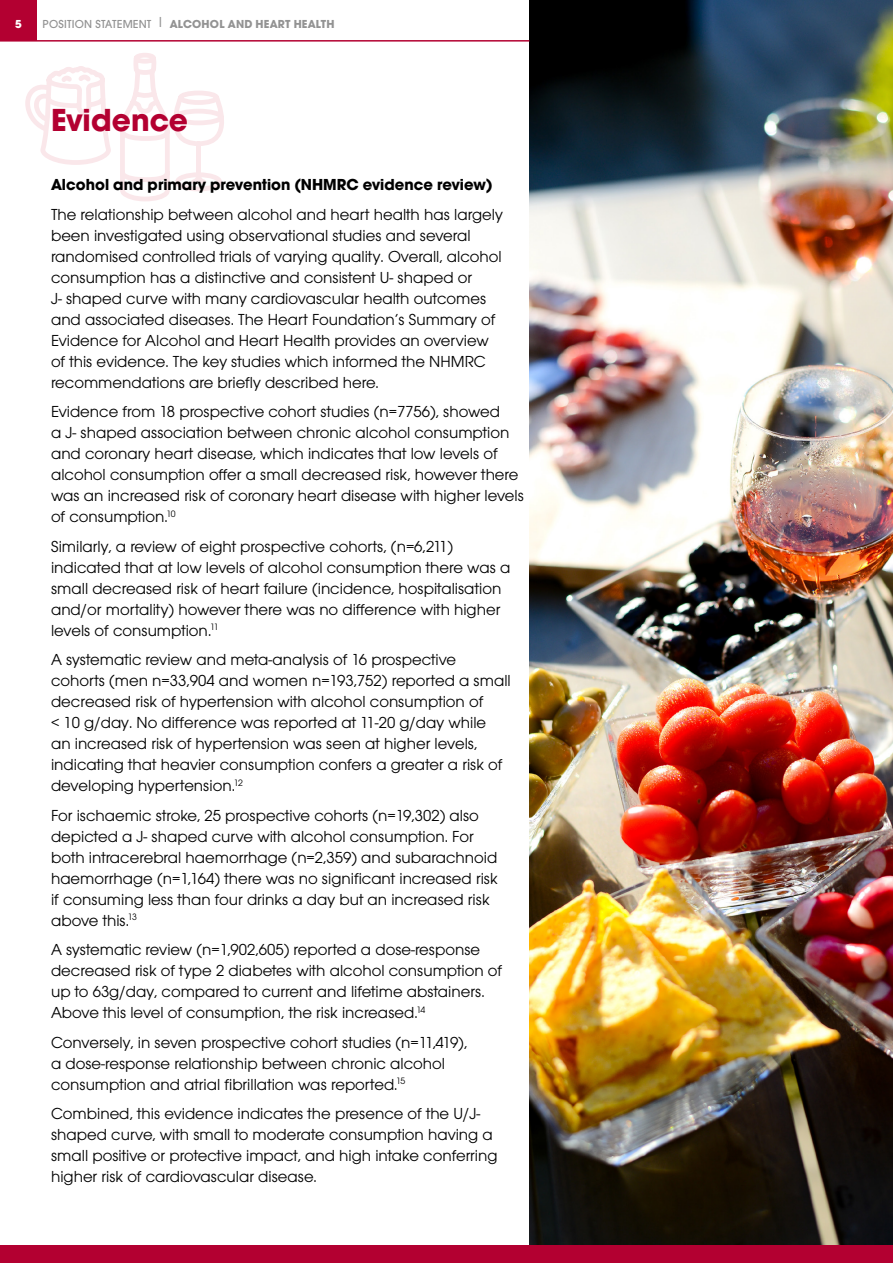
<style>
.page{position:relative;width:893px;height:1263px;background:#fff}
.page>*{position:absolute;margin:0;border:0;box-sizing:border-box;transform-origin:0 0}
.t1{font:700 33px "Avalon";color:#b30031}
.t2{font:16.5px/21px "Avalon";color:#000}
.t3{font:700 16.5px "Avalon";color:#000}
.t4{font:700 12px "Avalon";letter-spacing:.015em;color:#939393}
.t5{font:700 12px "Avalon";color:#fff}
.s1{font-weight:500}
</style>
<div class="page">
<img style="left:530px;top:0;width:363px;height:1246px">
<svg style="left:25px;top:53px;width:199px;height:148px"></svg>
<div style="left:0;top:1246px;width:893px;height:17px;background:#b30031"></div>
<hr style="left:0;top:40px;width:529px;height:2px;background:#b30031">
<div style="left:0;top:0;width:37px;height:40px;background:#b30031"></div>
<p class="t5" style="left:15px;top:16px;width:8px">5</p>
<p class="t4" style="left:43px;top:17px;width:293px"><span class="s1">POSITION STATEMENT </span><sup>|</sup> ALCOHOL AND HEART HEALTH</p>
<h1 class="t1" style="left:51px;top:100px;width:138px">Evidence</h1>
<p class="t3" style="left:51px;top:174px;width:443px">Alcohol and primary prevention (NHMRC evidence review)</p>
<p class="t2" style="left:51px;top:204px;width:453px">The relationship between alcohol and heart health has largely been investigated using observational studies and several randomised controlled trials of varying quality. Overall, alcohol consumption has a distinctive and consistent U- shaped or<br>J- shaped curve with many cardiovascular health outcomes and associated diseases. The Heart Foundation’s Summary of Evidence for Alcohol and Heart Health provides an overview of this evidence. The key studies which informed the NHMRC recommendations are briefly described here.</p>
<p class="t2" style="left:51px;top:401px;width:474px">Evidence from 18 prospective cohort studies (n=7756), showed<br>a J- shaped association between chronic alcohol consumption and coronary heart disease, which indicates that low levels of alcohol consumption offer a small decreased risk, however there was an increased risk of coronary heart disease with higher levels of consumption.<sup>10</sup></p>
<p class="t2" style="left:51px;top:536px;width:461px">Similarly, a review of eight prospective cohorts, (n=6,211) indicated that at low levels of alcohol consumption there was a small decreased risk of heart failure (incidence, hospitalisation and/or mortality) however there was no difference with higher levels of consumption.<sup>11</sup></p>
<p class="t2" style="left:51px;top:649px;width:461px">A systematic review and meta-analysis of 16 prospective cohorts (men n=33,904 and women n=193,752) reported a small decreased risk of hypertension with alcohol consumption of<br>&lt; 10 g/day. No difference was reported at 11-20 g/day while<br>an increased risk of hypertension was seen at higher levels, indicating that heavier consumption confers a greater a risk of developing hypertension.<sup>12</sup></p>
<p class="t2" style="left:51px;top:805px;width:448px">For ischaemic stroke, 25 prospective cohorts (n=19,302) also depicted a J- shaped curve with alcohol consumption. For both intracerebral haemorrhage (n=2,359) and subarachnoid haemorrhage (n=1,164) there was no significant increased risk if consuming less than four drinks a day but an increased risk above this.<sup>13</sup></p>
<p class="t2" style="left:51px;top:939px;width:452px">A systematic review (n=1,902,605) reported a dose-response decreased risk of type 2 diabetes with alcohol consumption of up to 63g/day, compared to current and lifetime abstainers.<br>Above this level of consumption, the risk increased.<sup>14</sup></p>
<p class="t2" style="left:51px;top:1032px;width:418px">Conversely, in seven prospective cohort studies (n=11,419), a dose-response relationship between chronic alcohol consumption and atrial fibrillation was reported.<sup>15</sup></p>
<p class="t2" style="left:51px;top:1103px;width:448px">Combined, this evidence indicates the presence of the U/J&shy;shaped curve, with small to moderate consumption having a small positive or protective impact, and high intake conferring higher risk of cardiovascular disease.</p>
</div>
